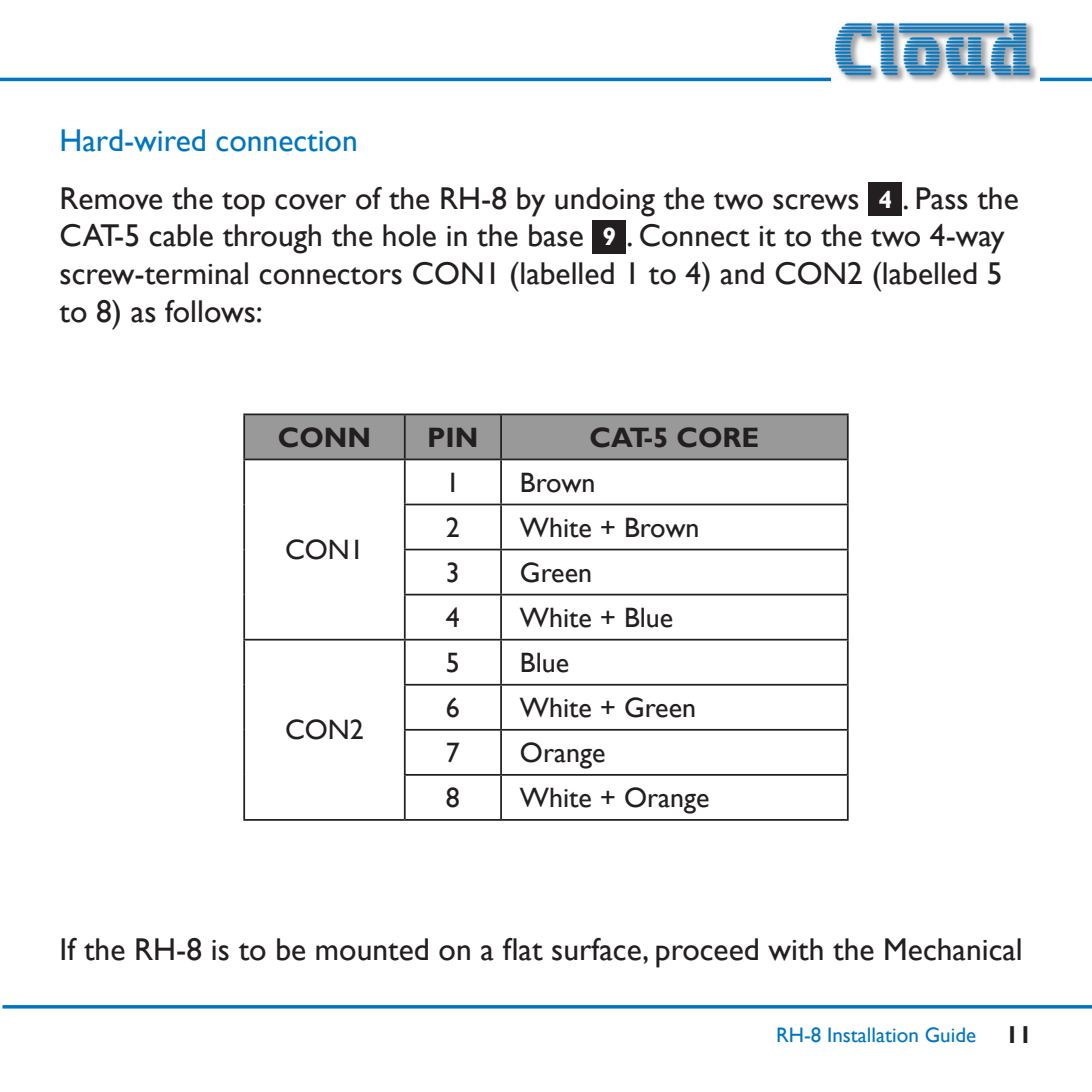
<style>
.page{position:relative;width:1092px;height:1092px;background:#fff}
.page>*{position:absolute;margin:0;border:0;box-sizing:border-box;transform-origin:0 0}
.t1{font:31.5px/37.8px "Gill Sans";color:#231f20}
.t2{font:28px "Gill Sans";color:#231f20}
.t3{font:700 28px "Gill Sans";color:#231f20}
.t4{font:21px "Gill Sans";color:#0076be}
.s1{color:#0076be}
.s2{font-weight:700;font-size:24.85px;color:#fff}
.s3{font-weight:700;font-size:24.5px;color:#231f20}
</style>
<div class="page">
<hr style="left:0;top:78px;width:1091px;height:3px;background:#0076be">
<img style="left:831px;top:22px;width:208px;height:60px">
<svg style="left:2px;top:1005px;width:1089px;height:3px;background:#0578bf"></svg>
<div style="left:868px;top:182px;width:34px;height:34px;background:#231f20"></div>
<div style="left:592px;top:220px;width:34px;height:34px;background:#231f20"></div>
<div style="left:245px;top:415px;width:601px;height:43px;background:#999"></div>
<hr style="left:243px;top:413px;width:162px;height:2px;background:#231f20">
<hr style="left:243px;top:415px;width:2px;height:43px;background:#231f20">
<hr style="left:405px;top:413px;width:96px;height:2px;background:#231f20">
<hr style="left:404px;top:415px;width:1px;height:43px;background:#231f20">
<hr style="left:501px;top:413px;width:347px;height:2px;background:#231f20">
<hr style="left:500px;top:415px;width:2px;height:43px;background:#231f20">
<hr style="left:846px;top:415px;width:2px;height:43px;background:#231f20">
<hr style="left:243px;top:458px;width:162px;height:2px;background:#231f20">
<hr style="left:243px;top:460px;width:2px;height:44px;background:#231f20">
<hr style="left:405px;top:458px;width:96px;height:2px;background:#231f20">
<hr style="left:404px;top:460px;width:1px;height:43px;background:#231f20">
<hr style="left:501px;top:458px;width:347px;height:2px;background:#231f20">
<hr style="left:500px;top:460px;width:2px;height:43px;background:#231f20">
<hr style="left:846px;top:460px;width:2px;height:43px;background:#231f20">
<hr style="left:243px;top:504px;width:2px;height:45px;background:#231f20">
<hr style="left:404px;top:503px;width:97px;height:2px;background:#231f20">
<hr style="left:404px;top:505px;width:1px;height:43px;background:#231f20">
<hr style="left:501px;top:503px;width:347px;height:2px;background:#231f20">
<hr style="left:500px;top:505px;width:2px;height:43px;background:#231f20">
<hr style="left:846px;top:505px;width:2px;height:43px;background:#231f20">
<hr style="left:243px;top:549px;width:2px;height:45px;background:#231f20">
<hr style="left:404px;top:548px;width:97px;height:2px;background:#231f20">
<hr style="left:404px;top:550px;width:1px;height:43px;background:#231f20">
<hr style="left:501px;top:548px;width:347px;height:2px;background:#231f20">
<hr style="left:500px;top:550px;width:2px;height:43px;background:#231f20">
<hr style="left:846px;top:550px;width:2px;height:43px;background:#231f20">
<hr style="left:243px;top:594px;width:2px;height:44px;background:#231f20">
<hr style="left:404px;top:593px;width:97px;height:2px;background:#231f20">
<hr style="left:404px;top:595px;width:1px;height:43px;background:#231f20">
<hr style="left:501px;top:593px;width:347px;height:2px;background:#231f20">
<hr style="left:500px;top:595px;width:2px;height:43px;background:#231f20">
<hr style="left:846px;top:595px;width:2px;height:43px;background:#231f20">
<hr style="left:243px;top:638px;width:162px;height:2px;background:#231f20">
<hr style="left:243px;top:640px;width:2px;height:44px;background:#231f20">
<hr style="left:405px;top:638px;width:96px;height:2px;background:#231f20">
<hr style="left:404px;top:640px;width:1px;height:43px;background:#231f20">
<hr style="left:501px;top:638px;width:347px;height:2px;background:#231f20">
<hr style="left:500px;top:640px;width:2px;height:43px;background:#231f20">
<hr style="left:846px;top:640px;width:2px;height:43px;background:#231f20">
<hr style="left:243px;top:684px;width:2px;height:45px;background:#231f20">
<hr style="left:404px;top:683px;width:97px;height:2px;background:#231f20">
<hr style="left:404px;top:685px;width:1px;height:43px;background:#231f20">
<hr style="left:501px;top:683px;width:347px;height:2px;background:#231f20">
<hr style="left:500px;top:685px;width:2px;height:43px;background:#231f20">
<hr style="left:846px;top:685px;width:2px;height:43px;background:#231f20">
<hr style="left:243px;top:729px;width:2px;height:45px;background:#231f20">
<hr style="left:404px;top:728px;width:97px;height:2px;background:#231f20">
<hr style="left:404px;top:730px;width:1px;height:44px;background:#231f20">
<hr style="left:501px;top:728px;width:347px;height:2px;background:#231f20">
<hr style="left:500px;top:730px;width:2px;height:44px;background:#231f20">
<hr style="left:846px;top:730px;width:2px;height:44px;background:#231f20">
<hr style="left:243px;top:774px;width:2px;height:45px;background:#231f20">
<hr style="left:404px;top:774px;width:97px;height:1px;background:#231f20">
<hr style="left:404px;top:775px;width:1px;height:44px;background:#231f20">
<hr style="left:501px;top:774px;width:347px;height:1px;background:#231f20">
<hr style="left:500px;top:775px;width:2px;height:44px;background:#231f20">
<hr style="left:846px;top:775px;width:2px;height:44px;background:#231f20">
<hr style="left:243px;top:819px;width:162px;height:1px;background:#231f20">
<hr style="left:405px;top:819px;width:96px;height:1px;background:#231f20">
<hr style="left:501px;top:819px;width:347px;height:1px;background:#231f20">
<p class="t1" style="left:60px;top:112px;width:960px;line-height:57.8px"><span class="s1">Hard-wired connection<br></span>Remove the top cover of the RH-8 by undoing the two screws <span class="s2">4</span> . Pass the</p>
<p class="t1" style="left:60px;top:217px;width:946px;text-align:justify">CAT-5 cable through the hole in the base <span class="s2">9</span> . Connect it to the two 4-way screw-terminal connectors CON1 (labelled 1 to 4) and CON2 (labelled 5 to 8) as follows:</p>
<p class="t3" style="left:278px;top:420px;width:95px">CONN</p>
<p class="t3" style="left:427px;top:420px;width:53px">PIN</p>
<p class="t3" style="left:589px;top:420px;width:171px">CAT-5 CORE</p>
<p class="t2" style="left:285px;top:533px;width:80px">CON1</p>
<p class="t2" style="left:285px;top:713px;width:80px">CON2</p>
<p class="t2" style="left:446px;top:466px;width:15px">1</p>
<p class="t2" style="left:520px;top:466px;width:77px">Brown</p>
<p class="t2" style="left:446px;top:511px;width:15px">2</p>
<p class="t2" style="left:520px;top:511px;width:181px">White + Brown</p>
<p class="t2" style="left:446px;top:556px;width:15px">3</p>
<p class="t2" style="left:520px;top:556px;width:74px">Green</p>
<p class="t2" style="left:446px;top:601px;width:15px">4</p>
<p class="t2" style="left:520px;top:601px;width:155px">White + Blue</p>
<p class="t2" style="left:446px;top:646px;width:15px">5</p>
<p class="t2" style="left:520px;top:646px;width:51px">Blue</p>
<p class="t2" style="left:446px;top:691px;width:15px">6</p>
<p class="t2" style="left:520px;top:691px;width:178px">White + Green</p>
<p class="t2" style="left:446px;top:736px;width:15px">7</p>
<p class="t2" style="left:520px;top:736px;width:87px">Orange</p>
<p class="t2" style="left:446px;top:781px;width:15px">8</p>
<p class="t2" style="left:520px;top:781px;width:191px">White + Orange</p>
<p class="t1" style="left:60px;top:930px;width:964px">If the RH-8 is to be mounted on a flat surface, proceed with the Mechanical</p>
<p class="t4" style="left:776px;top:1022px;width:258px">RH-8 Installation Guide <span class="s3">11</span></p>
</div>
